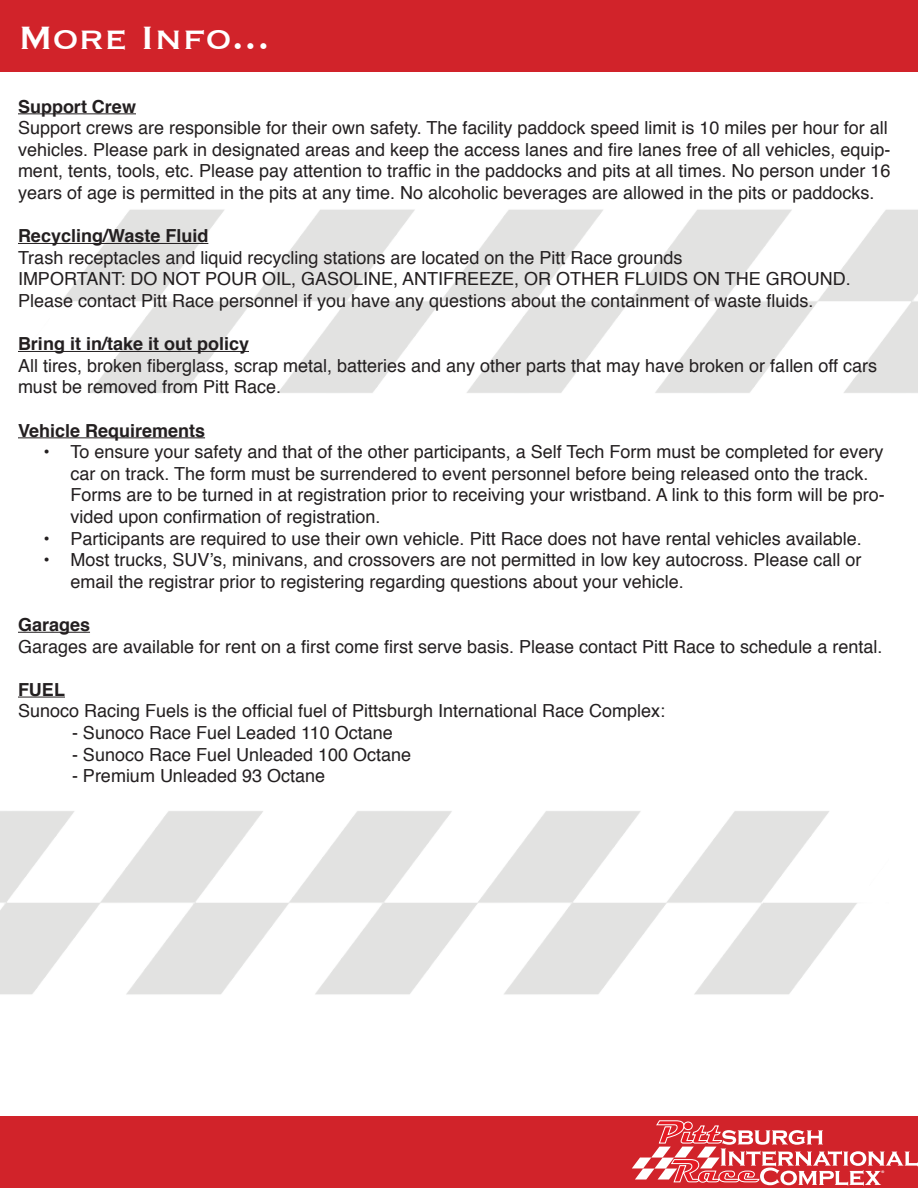
<style>
.page{position:relative;width:918px;height:1188px;background:#fff}
.page>*{position:absolute;margin:0;border:0;box-sizing:border-box;transform-origin:0 0}
.t1{font:42px "Copperplate";color:#fff}
.No_Spacing{font:18px/21.6px "Helvetica";color:#231f20}
.No_Spacing-2{font:700 18px "Helvetica";color:#231f20}
.t2{font:8.25px "Myriad Pro";color:#fff}
.s1{font-weight:700}
</style>
<div class="page">
<div style="left:0;top:1116px;width:918px;height:72px;background:#d1232a"></div>
<div style="left:0;top:0;width:917px;height:72px;background:#d1232a"></div>
<img style="left:62px;top:209px;width:856px;height:184px">
<img style="left:0;top:811px;width:857px;height:184px">
<svg style="left:632px;top:1120px;width:286px;height:66px"></svg>
<hr style="left:18px;top:113px;width:118px;height:1px;background:#231f20">
<hr style="left:18px;top:243px;width:190px;height:1px;background:#231f20">
<hr style="left:18px;top:351px;width:231px;height:1px;background:#231f20">
<hr style="left:18px;top:437px;width:187px;height:1px;background:#231f20">
<hr style="left:18px;top:632px;width:72px;height:1px;background:#231f20">
<hr style="left:18px;top:697px;width:47px;height:1px;background:#231f20">
<p class="t1" style="left:18px;top:10px;width:253px">More Info...</p>
<p class="No_Spacing" style="left:18px;top:96px;width:874px"><span class="s1">Support Crew<br></span>Support crews are responsible for their own safety. The facility paddock speed limit is 10 miles per hour for all vehicles. Please park in designated areas and keep the access lanes and fire lanes free of all vehicles, equip&shy;ment, tents, tools, etc. Please pay attention to traffic in the paddocks and pits at all times. No person under 16 years of age is permitted in the pits at any time. No alcoholic beverages are allowed in the pits or paddocks.</p>
<p class="No_Spacing" style="left:18px;top:226px;width:834px"><span class="s1">Recycling/Waste Fluid<br></span>Trash receptacles and liquid recycling stations are located on the Pitt Race grounds<br>IMPORTANT: DO NOT POUR OIL, GASOLINE, ANTIFREEZE, OR OTHER FLUIDS ON THE GROUND.<br>Please contact Pitt Race personnel if you have any questions about the containment of waste fluids.</p>
<p class="No_Spacing-2" style="left:18px;top:329px;width:233px">Bring it in/take it out policy</p>
<p class="No_Spacing" style="left:18px;top:355px;width:861px">All tires, broken fiberglass, scrap metal, batteries and any other parts that may have broken or fallen off cars must be removed from Pitt Race.</p>
<p class="No_Spacing-2" style="left:18px;top:416px;width:189px">Vehicle Requirements</p>
<p class="No_Spacing" style="left:70px;top:442px;width:816px;text-indent:-27px">• To ensure your safety and that of the other participants, a Self Tech Form must be completed for every car on track. The form must be surrendered to event personnel before being released onto the track.<br>Forms are to be turned in at registration prior to receiving your wristband. A link to this form will be pro&shy;vided upon confirmation of registration.</p>
<p class="No_Spacing" style="left:44px;top:528px;width:820px">• Participants are required to use their own vehicle. Pitt Race does not have rental vehicles available.</p>
<p class="No_Spacing" style="left:70px;top:550px;width:792px;text-indent:-27px">• Most trucks, SUV’s, minivans, and crossovers are not permitted in low key autocross. Please call or email the registrar prior to registering regarding questions about your vehicle.</p>
<p class="No_Spacing-2" style="left:18px;top:610px;width:74px">Garages</p>
<p class="No_Spacing" style="left:18px;top:636px;width:866px">Garages are available for rent on a first come first serve basis. Please contact Pitt Race to schedule a rental.</p>
<p class="No_Spacing" style="left:18px;top:679px;width:649px"><span class="s1">FUEL<br></span>Sunoco Racing Fuels is the official fuel of Pittsburgh International Race Complex:</p>
<p class="No_Spacing" style="left:72px;top:722px;width:322px">- Sunoco Race Fuel Leaded 110 Octane</p>
<p class="No_Spacing" style="left:72px;top:744px;width:341px">- Sunoco Race Fuel Unleaded 100 Octane</p>
<p class="No_Spacing" style="left:72px;top:766px;width:255px">- Premium Unleaded 93 Octane</p>
<p class="t2" style="left:881px;top:1169px;width:5px">®</p>
</div>
